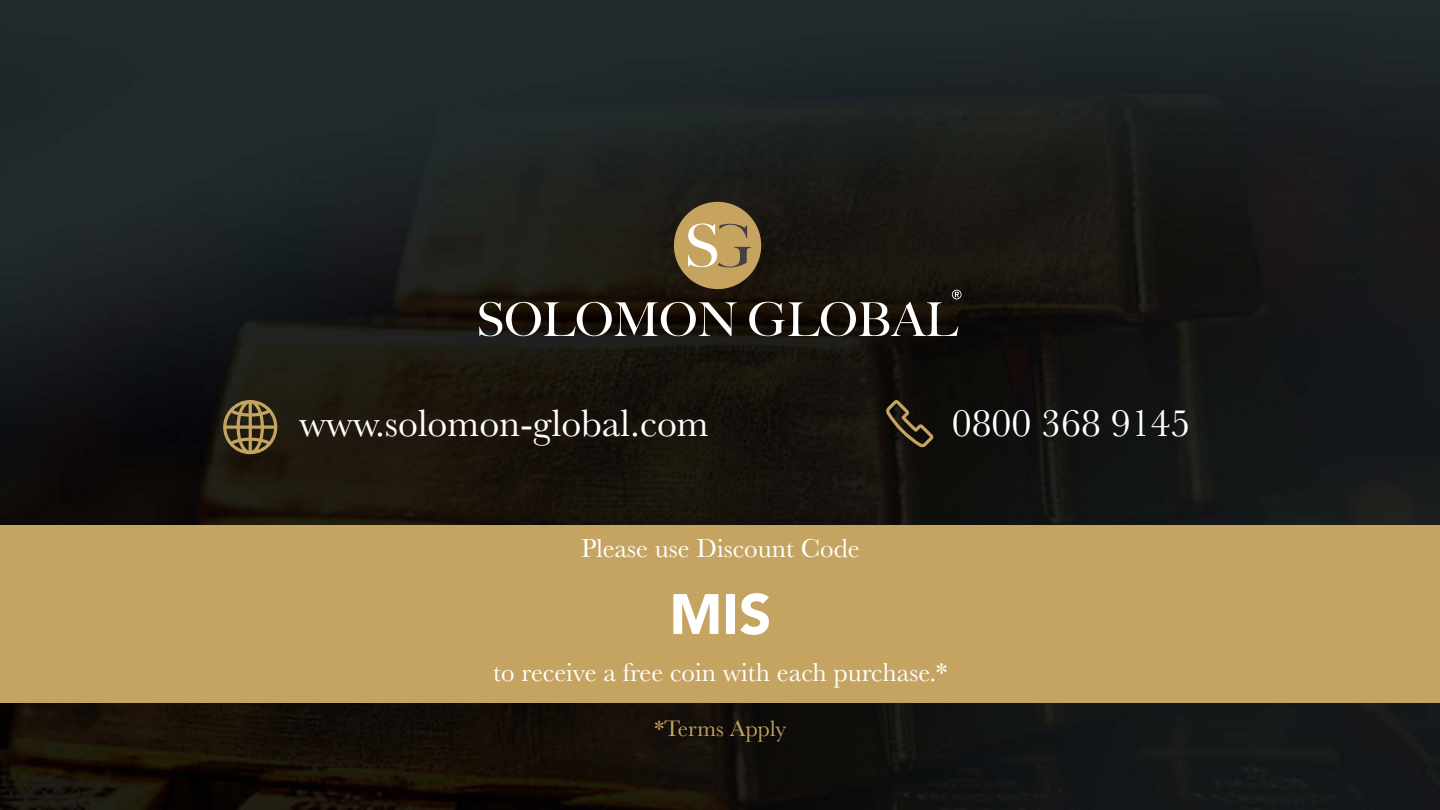
<style>
.page{position:relative;width:1440px;height:810px;background:#fff}
.page>*{position:absolute;margin:0;border:0;box-sizing:border-box;transform-origin:0 0}
.t1{font:900 56.25px "Avenir";color:#fff}
.t2{font:39.75px "Baskerville";color:#fff}
.t3{font:27px "Baskerville";color:#fff}
.t4{font:23.25px "Baskerville";color:#c5a461}
</style>
<div class="page">
<img style="left:0;top:0;width:1440px;height:810px">
<svg style="left:479px;top:302px;width:258px;height:34px"></svg>
<div style="left:674px;top:202px;width:87px;height:87px;background:#c6a460;border-radius:50%"></div>
<svg style="left:688px;top:223px;width:63px;height:44px"></svg>
<svg style="left:749px;top:290px;width:213px;height:46px;background:#403b35"></svg>
<div style="left:0;top:525px;width:1440px;height:178px;background:#c5a461"></div>
<svg style="left:886px;top:400px;width:48px;height:47px;background:#332b1b"></svg>
<svg style="left:223px;top:400px;width:54px;height:54px;background:#685734"></svg>
<h2 class="t2" style="left:299px;top:398px;width:411px">www.solomon-global.com</h2>
<h2 class="t2" style="left:952px;top:398px;width:240px">0800 368 9145</h2>
<p class="t3" style="left:581px;top:531px;width:280px">Please use Discount Code</p>
<h1 class="t1" style="left:669px;top:566px;width:104px">MIS</h1>
<p class="t3" style="left:493px;top:655px;width:456px">to receive a free coin with each purchase.*</p>
<p class="t4" style="left:654px;top:714px;width:133px">*Terms Apply</p>
</div>
